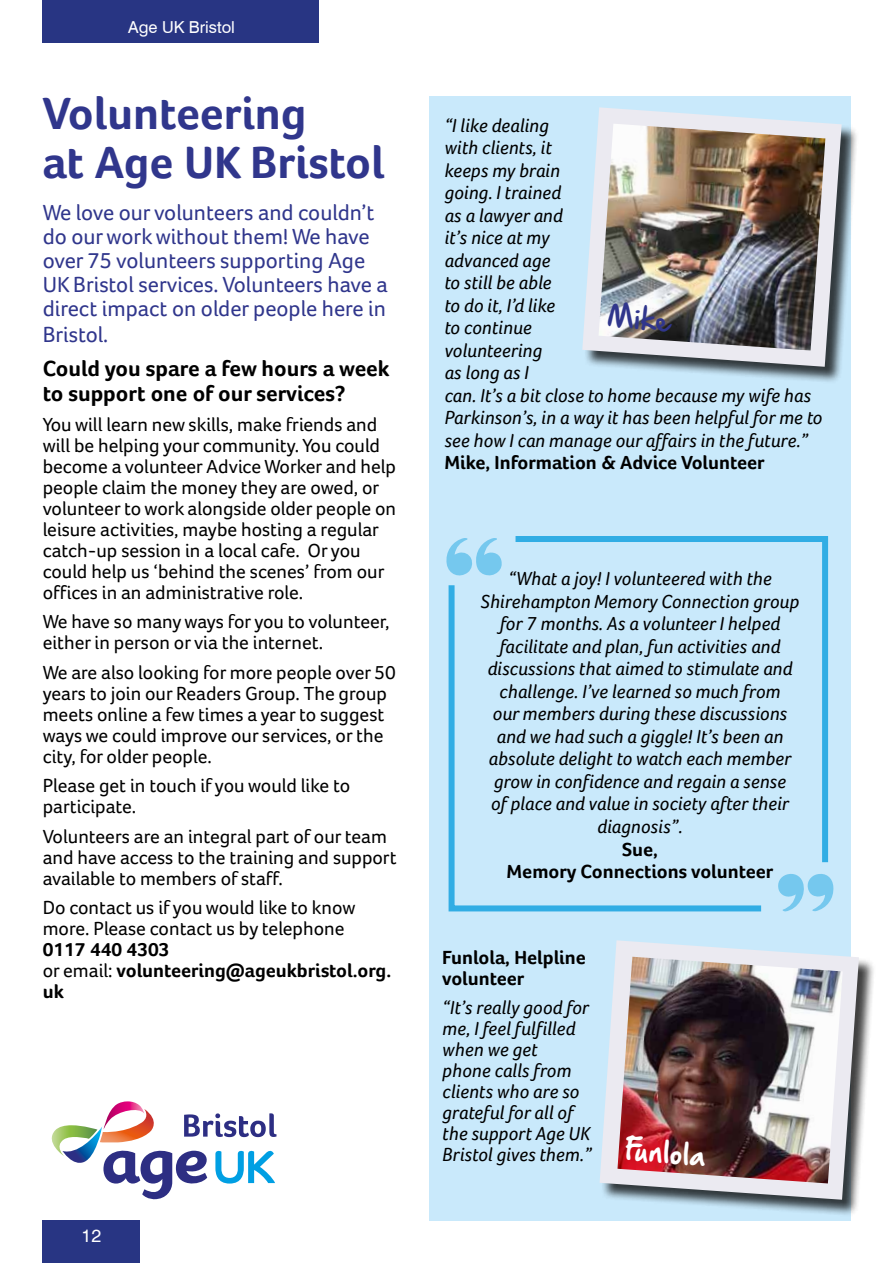
<style>
.page{position:relative;width:893px;height:1263px;background:#fff}
.page>*{position:absolute;margin:0;border:0;box-sizing:border-box;transform-origin:0 0}
.t1{font:700 46.5px/49.1px "Foco Age UK";color:#30368c}
.t2{font:25.5px "Hand Of Sean Demo";color:#fff}
.t3{font:25.5px "Hand Of Sean Demo";color:#30368c}
.t4{font:22.5px/24.3px "Foco Age UK";color:#30368c}
.t5{font:700 22.5px/25.5px "Foco Age UK";color:#000}
.t6{font:italic 19.5px/22.5px "Foco Age UK";color:#000}
.t7{font:19.5px/21px "Foco Age UK";color:#000}
.t8{font:700 19.5px/21px "Foco Age UK";color:#000}
.t9{font:18px "Swiss 721 BT";color:#fff}
.t10{font:16.5px "Swiss 721 BT";color:#fff}
.s1{font-weight:400}
</style>
<div class="page">
<div style="left:429px;top:96px;width:422px;height:1124px;background:#c9e9fb"></div>
<div style="left:43px;top:1220px;width:97px;height:43px;background:#283583"></div>
<div style="left:43px;top:0;width:276px;height:43px;background:#283583"></div>
<svg style="left:51px;top:1101px;width:226px;height:98px"></svg>
<div style="left:584px;top:109px;width:274px;height:275px;background:#000;opacity:.75"></div>
<svg style="left:582px;top:107px;width:260px;height:260px"></svg>
<img style="left:598px;top:124px;width:227px;height:226px">
<svg style="left:778px;top:874px;width:56px;height:37px"></svg>
<svg style="left:446px;top:538px;width:56px;height:38px"></svg>
<svg style="left:515px;top:536px;width:314px;height:327px"></svg>
<svg style="left:448px;top:579px;width:319px;height:333px"></svg>
<div style="left:601px;top:942px;width:275px;height:274px;background:#000;opacity:.75"></div>
<svg style="left:600px;top:940px;width:259px;height:260px"></svg>
<img style="left:617px;top:957px;width:226px;height:226px">
<p class="t10" style="left:128px;top:17px;width:108px">Age UK Bristol</p>
<h1 class="t1" style="left:43px;top:88px;width:343px">Volunteering<br>at Age UK Bristol</h1>
<p class="t4" style="left:43px;top:200px;width:347px">We love our volunteers and couldn’t do our work without them! We have over 75 volunteers supporting Age<br>UK Bristol services. Volunteers have a direct impact on older people here in<br>Bristol.</p>
<p class="t5" style="left:43px;top:355px;width:348px">Could you spare a few hours a week to support one of our services?</p>
<p class="t7" style="left:43px;top:413px;width:355px">You will learn new skills, make friends and will be helping your community. You could become a volunteer Advice Worker and help people claim the money they are owed, or volunteer to work alongside older people on leisure activities, maybe hosting a regular catch-up session in a local cafe. Or you could help us ‘behind the scenes’ from our offices in an administrative role.</p>
<p class="t7" style="left:43px;top:611px;width:348px">We have so many ways for you to volunteer, either in person or via the internet.</p>
<p class="t7" style="left:43px;top:661px;width:355px">We are also looking for more people over 50 years to join our Readers Group. The group meets online a few times a year to suggest ways we could improve our services, or the city, for older people.</p>
<p class="t7" style="left:43px;top:775px;width:309px">Please get in touch if you would like to participate.</p>
<p class="t7" style="left:43px;top:825px;width:355px">Volunteers are an integral part of our team and have access to the training and support available to members of staff.</p>
<p class="t7" style="left:43px;top:897px;width:314px">Do contact us if you would like to know more. Please contact us by telephone</p>
<p class="t8" style="left:43px;top:939px;width:350px">0117 440 4303<br><span class="s1">or email:</span> volunteering@ageukbristol.org. uk</p>
<p class="t9" style="left:82px;top:1225px;width:21px">12</p>
<p class="t6" style="left:444px;top:114px;width:380px">“I like dealing<br>with clients, it<br>keeps my brain<br>going. I trained<br>as a lawyer and<br>it’s nice at my<br>advanced age<br>to still be able<br>to do it, I’d like<br>to continue<br>volunteering<br>as long as I<br>can. It’s a bit close to home because my wife has<br>Parkinson’s, in a way it has been helpful for me to see how I can manage our affairs in the future.”</p>
<p class="t8" style="left:444px;top:452px;width:322px">Mike, Information &amp; Advice Volunteer</p>
<h2 class="t3" style="left:609px;top:304px;width:64px;rotate:4deg">Mike</h2>
<p class="t6" style="left:481px;top:567px;width:320px;text-align:center">“What a joy! I volunteered with the Shirehampton Memory Connection group for 7 months. As a volunteer I helped facilitate and plan, fun activities and discussions that aimed to stimulate and challenge. I’ve learned so much from<br>our members during these discussions and we had such a giggle! It’s been an absolute delight to watch each member grow in confidence and regain a sense<br>of place and value in society after their diagnosis”.</p>
<p class="t8" style="left:507px;top:837px;width:268px;line-height:22.5px;text-align:center">Sue,<br>Memory Connections volunteer</p>
<p class="t8" style="left:442px;top:947px;width:145px">Funlola, Helpline volunteer</p>
<p class="t6" style="left:442px;top:997px;width:151px;line-height:21px">“It’s really good for me, I feel fulfilled when we get<br>phone calls from clients who are so grateful for all of the support Age UK<br>Bristol gives them.”</p>
<h2 class="t2" style="left:626px;top:1137px;width:82px;rotate:4deg">Funlola</h2>
</div>
